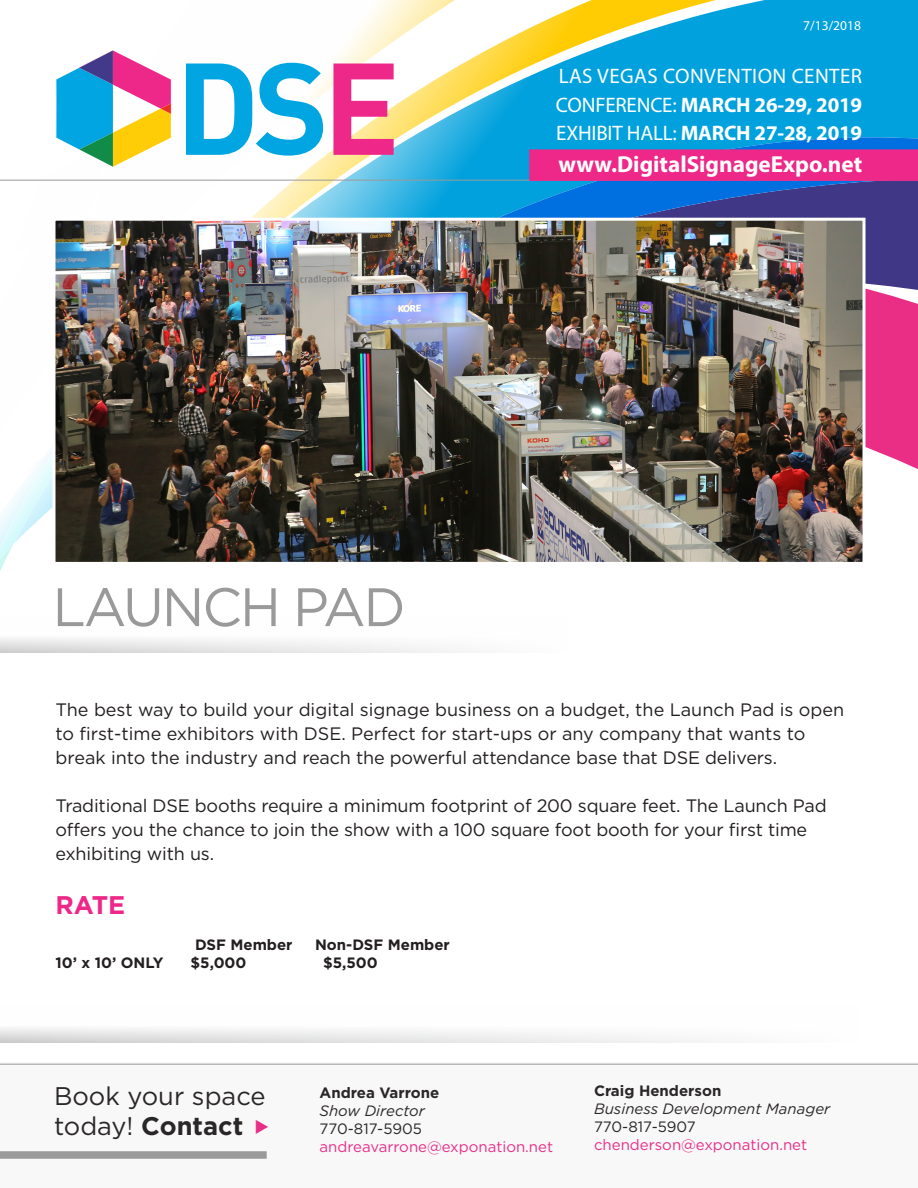
<style>
.page{position:relative;width:918px;height:1188px;background:#fff}
.page>*{position:absolute;margin:0;border:0;box-sizing:border-box;transform-origin:0 0}
.t1{font:54px "Gotham";letter-spacing:-.04em;color:#9a9a9a}
.t2{font:25.5px/30.6px "Gotham";color:#231f20}
.t3{font:700 25.5px "Gotham";color:#ed2889}
.t4{font:700 23.25px "Myriad Pro";color:#fff}
.t5{font:700 21px/28.5px "Myriad Pro";letter-spacing:-.01em;color:#fff}
.t6{font:21px "Myriad Pro";letter-spacing:.02em;color:#fff}
.t7{font:18px/24px "Gotham";letter-spacing:-.01em;color:#231f20}
.t8{font:700 15px "Gotham";color:#231f20}
.t9{font:15px "Gotham";color:#ed2889}
.t10{font:italic 15px "Gotham";color:#231f20}
.t11{font:15px "Gotham";color:#231f20}
.t12{font:13.5px "Myriad Pro";color:#fff}
.s1{font-weight:400}
.s2{font-weight:700}
</style>
<div class="page">
<svg style="left:557px;top:0;width:361px;height:137px;background:#1ea8ce"></svg>
<img style="left:0;top:561px;width:5px;height:10px">
<img style="left:0;top:470px;width:52px;height:91px">
<img style="left:0;top:0;width:557px;height:218px">
<img style="left:0;top:210px;width:12px;height:8px">
<img style="left:112px;top:210px;width:45px;height:8px">
<img style="left:320px;top:137px;width:598px;height:141px">
<img style="left:0;top:470px;width:42px;height:28px">
<img style="left:866px;top:278px;width:52px;height:191px">
<img style="left:12px;top:152px;width:19px;height:66px">
<img style="left:93px;top:0;width:193px;height:210px">
<img style="left:31px;top:138px;width:81px;height:80px">
<img style="left:94px;top:93px;width:78px;height:116px">
<img style="left:56px;top:222px;width:806px;height:339px">
<div style="left:52px;top:218px;width:814px;height:347px;border:3px solid #fff"></div>
<svg style="left:0;top:1028px;width:713px;height:15px"></svg>
<svg style="left:56px;top:50px;width:115px;height:117px"></svg>
<svg style="left:186px;top:63px;width:137px;height:93px"></svg>
<svg style="left:333px;top:64px;width:61px;height:91px"></svg>
<div style="left:0;top:1063px;width:918px;height:125px;background:#f8f8f8"></div>
<div style="left:0;top:1151px;width:267px;height:8px;background:#9a9a9a"></div>
<hr style="left:0;top:180px;width:918px;height:1px;background:#9a9a9a">
<hr style="left:0;top:1064px;width:918px;height:1px;background:#9a9a9a">
<svg style="left:0;top:638px;width:459px;height:14px"></svg>
<div style="left:529px;top:149px;width:389px;height:32px;background:#ed2889"></div>
<p class="t12" style="left:803px;top:18px;width:59px">7/13/2018</p>
<p class="t6" style="left:559px;top:65px;width:305px">LAS VEGAS CONVENTION CENTER</p>
<p class="t5" style="left:556px;top:90px;width:308px"><span class="s1">CONFERENCE:</span> MARCH 26-29, 2019<br><span class="s1">EXHIBIT HALL:</span> MARCH 27-28, 2019</p>
<p class="t4" style="left:558px;top:149px;width:305px">www.DigitalSignageExpo.net</p>
<p class="t1" style="left:52px;top:572px;width:355px">LAUNCH PAD</p>
<p class="t7" style="left:56px;top:697px;width:790px">The best way to build your digital signage business on a budget, the Launch Pad is open to first-time exhibitors with DSE. Perfect for start-ups or any company that wants to break into the industry and reach the powerful attendance base that DSE delivers.</p>
<p class="t7" style="left:56px;top:793px;width:773px">Traditional DSE booths require a minimum footprint of 200 square feet. The Launch Pad offers you the chance to join the show with a 100 square foot booth for your first time exhibiting with us.</p>
<p class="t3" style="left:56px;top:888px;width:71px">RATE</p>
<p class="t8" style="left:195px;top:935px;width:99px">DSF Member</p>
<p class="t8" style="left:315px;top:935px;width:136px">Non-DSF Member</p>
<p class="t8" style="left:56px;top:953px;width:110px">10’ x 10’ ONLY</p>
<p class="t8" style="left:191px;top:953px;width:57px">$5,000</p>
<p class="t8" style="left:323px;top:953px;width:56px">$5,500</p>
<p class="t2" style="left:54px;top:1080px;width:213px">Book your space today! <span class="s2">Contact</span></p>
<p class="t8" style="left:320px;top:1082px;width:121px">Andrea Varrone</p>
<p class="t10" style="left:320px;top:1101px;width:107px">Show Director</p>
<p class="t11" style="left:320px;top:1119px;width:104px">770-817-5905</p>
<p class="t9" style="left:320px;top:1137px;width:235px">andreavarrone@exponation.net</p>
<p class="t8" style="left:594px;top:1081px;width:129px">Craig Henderson</p>
<p class="t10" style="left:594px;top:1099px;width:238px">Business Development Manager</p>
<p class="t11" style="left:594px;top:1117px;width:103px">770-817-5907</p>
<p class="t9" style="left:594px;top:1135px;width:215px">chenderson@exponation.net</p>
</div>
